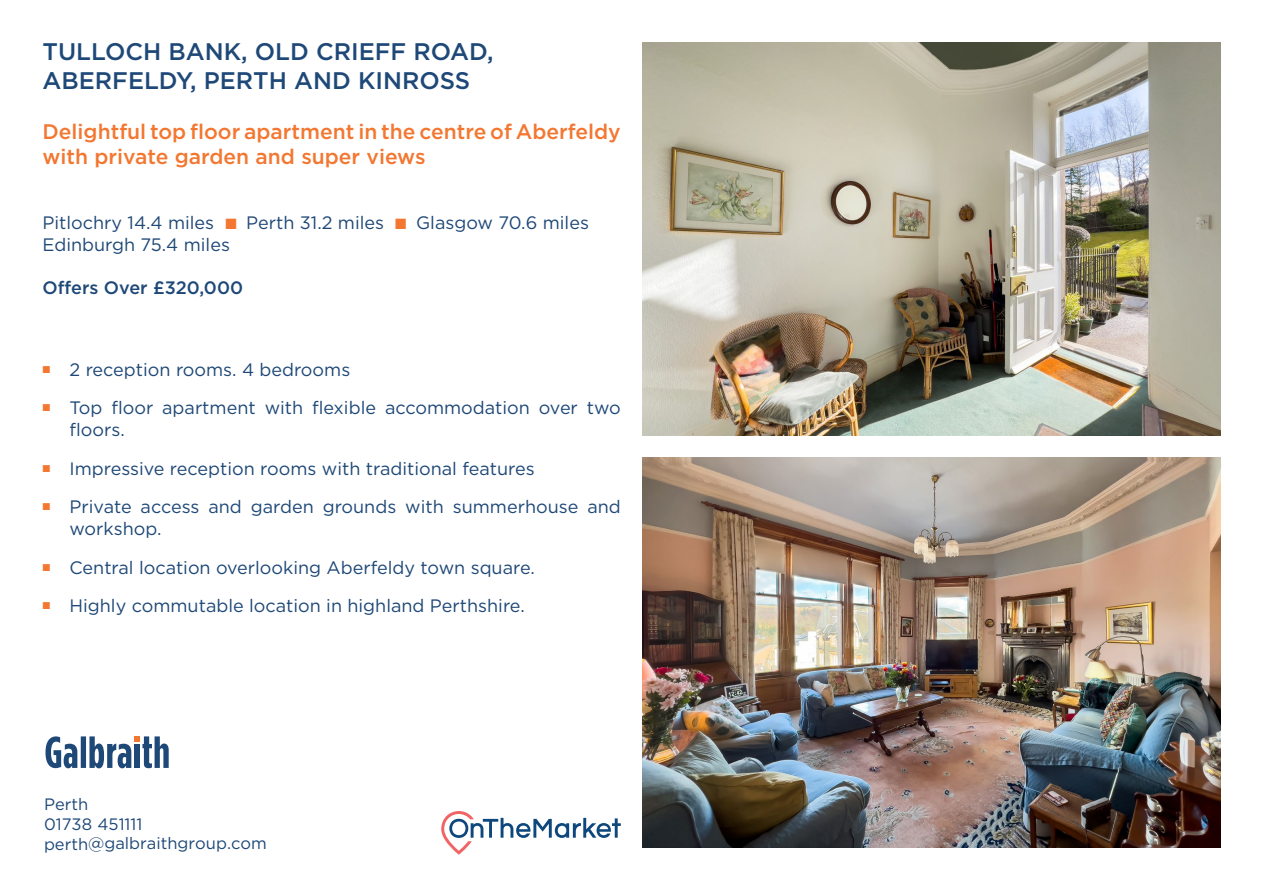
<style>
.page{position:relative;width:1263px;height:893px;background:#fff}
.page>*{position:absolute;margin:0;border:0;box-sizing:border-box;transform-origin:0 0}
.t1{font:500 24px/28.8px "Gotham HTF";color:#1e4877}
.t2{font:500 21px/25.2px "Gotham HTF";color:#f37731}
.t3{font:18px/21.6px "Gotham HTF";color:#1e4877}
.t4{font:500 18px "Gotham HTF";color:#1e4877}
.t5{font:16.5px "Gotham HTF";color:#1e4877}
.s1{font-family:"Proxima Nova";color:#f37731}
</style>
<div class="page">
<svg style="left:46px;top:736px;width:123px;height:32px"></svg>
<div style="left:135px;top:744px;width:5px;height:24px;background:#1e4877"></div>
<img style="left:642px;top:42px;width:578px;height:394px">
<img style="left:642px;top:457px;width:578px;height:391px">
<svg style="left:441px;top:811px;width:180px;height:44px"></svg>
<p class="t1" style="left:43px;top:37px;width:452px">TULLOCH BANK, OLD CRIEFF ROAD,<br>ABERFELDY, PERTH AND KINROSS</p>
<p class="t2" style="left:43px;top:119px;width:580px">Delightful top floor apartment in the centre of Aberfeldy with private garden and super views</p>
<p class="t3" style="left:43px;top:212px;width:548px">Pitlochry 14.4 miles <span class="s1">■</span> Perth 31.2 miles <span class="s1">■</span> Glasgow 70.6 miles</p>
<p class="t3" style="left:43px;top:233px;width:189px">Edinburgh 75.4 miles</p>
<p class="t4" style="left:43px;top:277px;width:202px">Offers Over £320,000</p>
<p class="t3" style="left:43px;top:358px;width:309px"><sup>■</sup> 2 reception rooms. 4 bedrooms</p>
<p class="t3" style="left:70px;top:397px;width:553px;text-indent:-27px"><sup>■</sup> Top floor apartment with flexible accommodation over two floors.</p>
<p class="t3" style="left:43px;top:457px;width:494px"><sup>■</sup> Impressive reception rooms with traditional features</p>
<p class="t3" style="left:70px;top:496px;width:553px;text-indent:-27px"><sup>■</sup> Private access and garden grounds with summerhouse and workshop.</p>
<p class="t3" style="left:43px;top:556px;width:494px"><sup>■</sup> Central location overlooking Aberfeldy town square.</p>
<p class="t3" style="left:43px;top:595px;width:484px"><sup>■</sup> Highly commutable location in highland Perthshire.</p>
<p class="t5" style="left:44px;top:795px;width:46px">Perth</p>
<p class="t5" style="left:44px;top:815px;width:100px">01738 451111</p>
<p class="t5" style="left:44px;top:834px;width:224px">perth@galbraithgroup.com</p>
</div>
